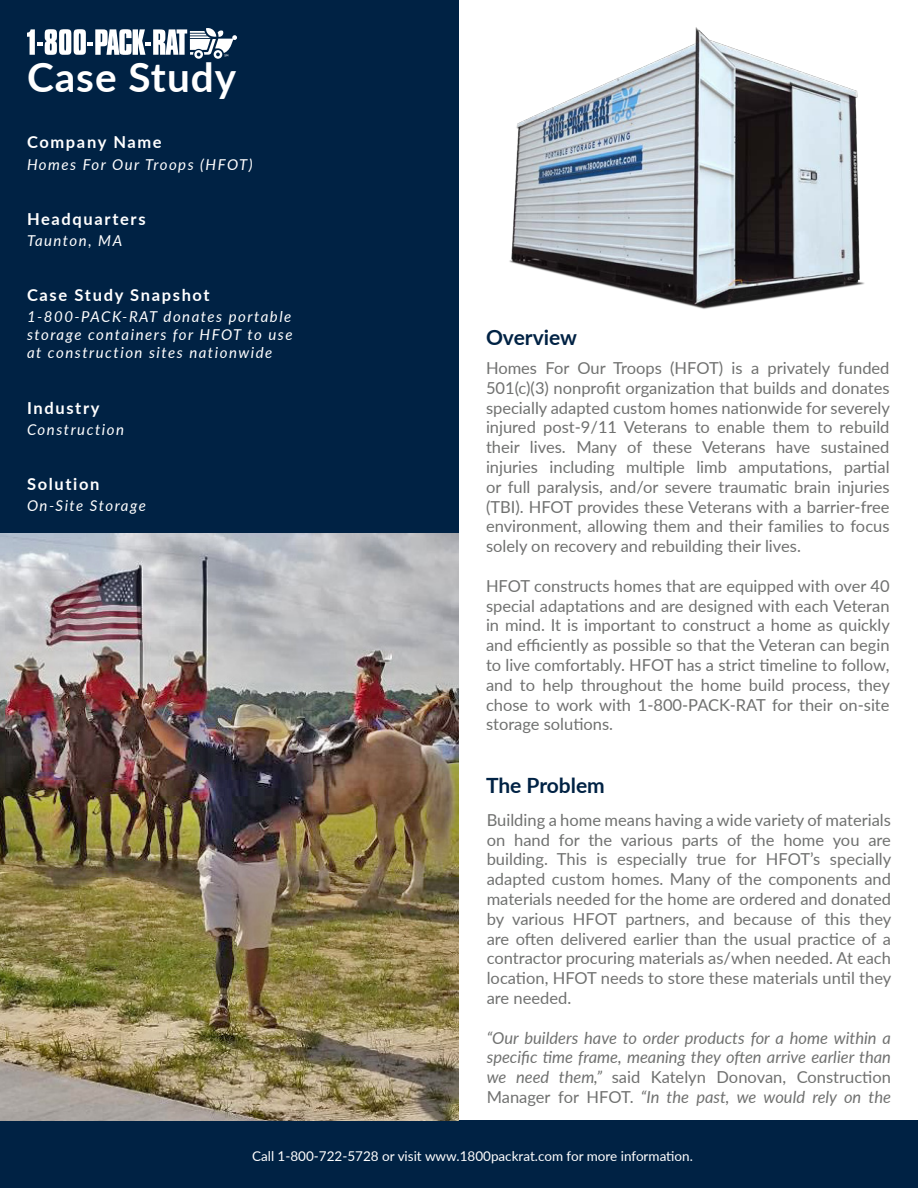
<style>
.page{position:relative;width:918px;height:1188px;background:#fff}
.page>*{position:absolute;margin:0;border:0;box-sizing:border-box;transform-origin:0 0}
.t1{font:700 40.5px "Lato";letter-spacing:.025em;color:#fff}
.t2{font:700 21px "Lato";color:#024}
.t3{font:16.5px/19.8px "Lato";color:#707170;text-align:justify}
.t4{font:italic 16.5px/19.8px "Lato";color:#707170;text-align:justify}
.t5{font:700 16.5px "Lato";letter-spacing:.1em;color:#fff}
.t6{font:italic 15px/18px "Lato";letter-spacing:.1em;color:#fff;text-align:justify}
.t7{font:13.5px "Lato";color:#fff}
.s1{font-style:normal}
</style>
<div class="page">
<div style="left:0;top:1120px;width:918px;height:68px;background:#024"></div>
<div style="left:0;top:0;width:458px;height:534px;background:#024"></div>
<svg style="left:27px;top:28px;width:210px;height:31px"></svg>
<img style="left:509px;top:27px;width:356px;height:282px">
<img style="left:0;top:534px;width:458px;height:586px">
<h1 class="t1" style="left:27px;top:48px;width:211px">Case Study</h1>
<p class="t5" style="left:27px;top:130px;width:136px">Company Name</p>
<p class="t6" style="left:27px;top:155px;width:227px">Homes For Our Troops (HFOT)</p>
<p class="t5" style="left:27px;top:206px;width:120px">Headquarters</p>
<p class="t6" style="left:27px;top:231px;width:97px">Taunton, MA</p>
<p class="t5" style="left:27px;top:283px;width:184px">Case Study Snapshot</p>
<p class="t6" style="left:27px;top:307px;width:267px">1-800-PACK-RAT donates portable storage containers for HFOT to use at construction sites nationwide</p>
<p class="t5" style="left:27px;top:396px;width:74px">Industry</p>
<p class="t6" style="left:27px;top:420px;width:99px">Construction</p>
<p class="t5" style="left:27px;top:472px;width:74px">Solution</p>
<p class="t6" style="left:27px;top:496px;width:120px">On-Site Storage</p>
<p class="t2" style="left:486px;top:322px;width:93px">Overview</p>
<p class="t3" style="left:486px;top:357px;width:405px">Homes For Our Troops (HFOT) is a privately funded 501(c)(3) nonprofit organization that builds and donates specially adapted custom homes nationwide for severely injured post-9/11 Veterans to enable them to rebuild their lives. Many of these Veterans have sustained injuries including multiple limb amputations, partial or full paralysis, and/or severe traumatic brain injuries (TBI). HFOT provides these Veterans with a barrier-free environment, allowing them and their families to focus solely on recovery and rebuilding their lives.</p>
<p class="t3" style="left:486px;top:575px;width:405px">HFOT constructs homes that are equipped with over 40 special adaptations and are designed with each Veteran in mind. It is important to construct a home as quickly and efficiently as possible so that the Veteran can begin to live comfortably. HFOT has a strict timeline to follow, and to help throughout the home build process, they chose to work with 1-800-PACK-RAT for their on-site storage solutions.</p>
<p class="t2" style="left:486px;top:769px;width:120px">The Problem</p>
<p class="t3" style="left:487px;top:809px;width:406px">Building a home means having a wide variety of materials on hand for the various parts of the home you are building. This is especially true for HFOT’s specially adapted custom homes. Many of the components and materials needed for the home are ordered and donated by various HFOT partners, and because of this they are often delivered earlier than the usual practice of a contractor procuring materials as/when needed. At each location, HFOT needs to store these materials until they are needed.</p>
<p class="t4" style="left:487px;top:1027px;width:406px">“Our builders have to order products for a home within a specific time frame, meaning they often arrive earlier than we need them,” <span class="s1">said Katelyn Donovan, Construction Manager for HFOT.</span> “In the past, we would rely on the</p>
<p class="t7" style="left:252px;top:1146px;width:442px">Call 1-800-722-5728 or visit www.1800packrat.com for more information.</p>
</div>
